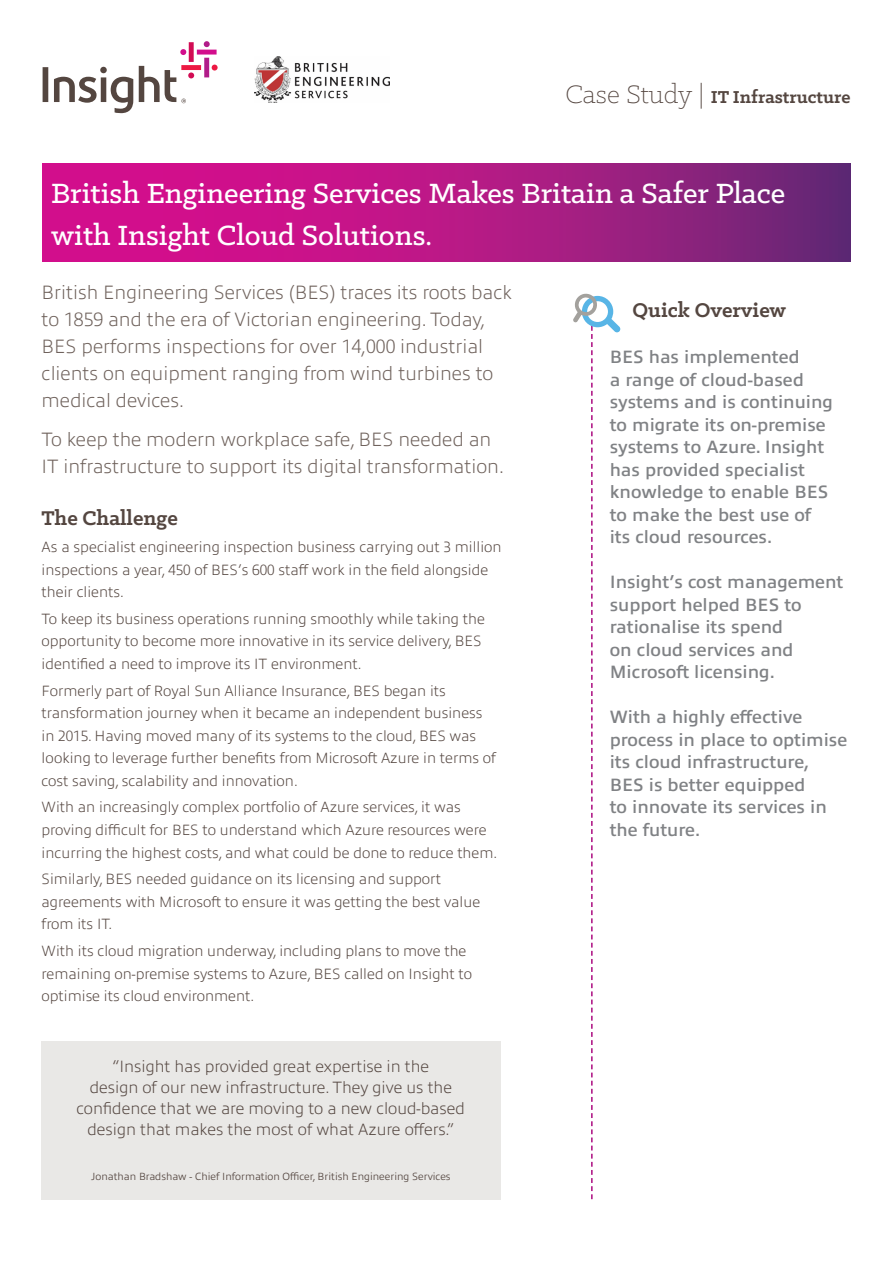
<style>
.page{position:relative;width:893px;height:1263px;background:#fff}
.page>*{position:absolute;margin:0;border:0;box-sizing:border-box;transform-origin:0 0}
.intro_white_out_copy{font:500 31.5px/42px "Klinic Slab";color:#fff}
.sub_headers{font:700 22.5px "Klinic Slab";color:#544640}
.intro_copy{font:200 19.5px/27px "Allumi Pro";color:#6f625c}
.t1{font:700 19.5px "Klinic Slab";color:#544640}
.t2{font:600 18px/22.5px "Allumi Pro";color:#808285}
.quote_copy{font:200 16.5px/21px "Allumi Pro";color:#544640;text-align:center}
.Body_Copy{font:200 15px/22.5px "Allumi Pro";color:#544640}
.quotee{font:300 10.5px "Allumi Pro";color:#544640}
.s1{font-weight:300;font-size:28.5px}
</style>
<div class="page">
<svg style="left:43px;top:163px;width:807px;height:99px;background:#ae1984"></svg>
<div style="left:42px;top:1041px;width:459px;height:158px;background:#e9e8e6"></div>
<svg style="left:573px;top:293px;width:47px;height:906px"></svg>
<img style="left:254px;top:57px;width:135px;height:46px">
<svg style="left:43px;top:41px;width:175px;height:72px"></svg>
<p class="t1" style="left:565px;top:84px;width:286px"><span class="s1">Case Study |</span> IT Infrastructure</p>
<p class="intro_white_out_copy" style="left:51px;top:172px;width:736px">British Engineering Services Makes Britain a Safer Place with Insight Cloud Solutions.</p>
<p class="intro_copy" style="left:42px;top:277px;width:472px">British Engineering Services (BES) traces its roots back to 1859 and the era of Victorian engineering. Today, BES performs inspections for over 14,000 industrial clients on equipment ranging from wind turbines to medical devices.</p>
<p class="intro_copy" style="left:42px;top:424px;width:464px">To keep the modern workplace safe, BES needed an<br>IT infrastructure to support its digital transformation.</p>
<p class="sub_headers" style="left:42px;top:503px;width:138px">The Challenge</p>
<p class="Body_Copy" style="left:42px;top:535px;width:461px">As a specialist engineering inspection business carrying out 3 million inspections a year, 450 of BES’s 600 staff work in the field alongside their clients.</p>
<p class="Body_Copy" style="left:42px;top:606px;width:445px">To keep its business operations running smoothly while taking the opportunity to become more innovative in its service delivery, BES identified a need to improve its IT environment.</p>
<p class="Body_Copy" style="left:42px;top:678px;width:456px">Formerly part of Royal Sun Alliance Insurance, BES began its transformation journey when it became an independent business in 2015. Having moved many of its systems to the cloud, BES was looking to leverage further benefits from Microsoft Azure in terms of cost saving, scalability and innovation.</p>
<p class="Body_Copy" style="left:42px;top:795px;width:457px">With an increasingly complex portfolio of Azure services, it was proving difficult for BES to understand which Azure resources were incurring the highest costs, and what could be done to reduce them.</p>
<p class="Body_Copy" style="left:42px;top:867px;width:440px">Similarly, BES needed guidance on its licensing and support agreements with Microsoft to ensure it was getting the best value from its IT.</p>
<p class="Body_Copy" style="left:42px;top:938px;width:432px">With its cloud migration underway, including plans to move the remaining on-premise systems to Azure, BES called on Insight to optimise its cloud environment.</p>
<p class="quote_copy" style="left:77px;top:1055px;width:390px">“Insight has provided great expertise in the<br>design of our new infrastructure. They give us the confidence that we are moving to a new cloud-based design that makes the most of what Azure offers.”</p>
<p class="quotee" style="left:91px;top:1169px;width:361px">Jonathan Bradshaw - Chief Information Officer, British Engineering Services</p>
<p class="sub_headers" style="left:632px;top:295px;width:155px">Quick Overview</p>
<p class="t2" style="left:610px;top:344px;width:225px">BES has implemented<br>a range of cloud-based systems and is continuing to migrate its on-premise systems to Azure. Insight has provided specialist knowledge to enable BES to make the best use of its cloud resources.</p>
<p class="t2" style="left:610px;top:569px;width:235px">Insight’s cost management support helped BES to rationalise its spend<br>on cloud services and<br>Microsoft licensing.</p>
<p class="t2" style="left:610px;top:704px;width:239px">With a highly effective process in place to optimise its cloud infrastructure,<br>BES is better equipped<br>to innovate its services in the future.</p>
</div>
